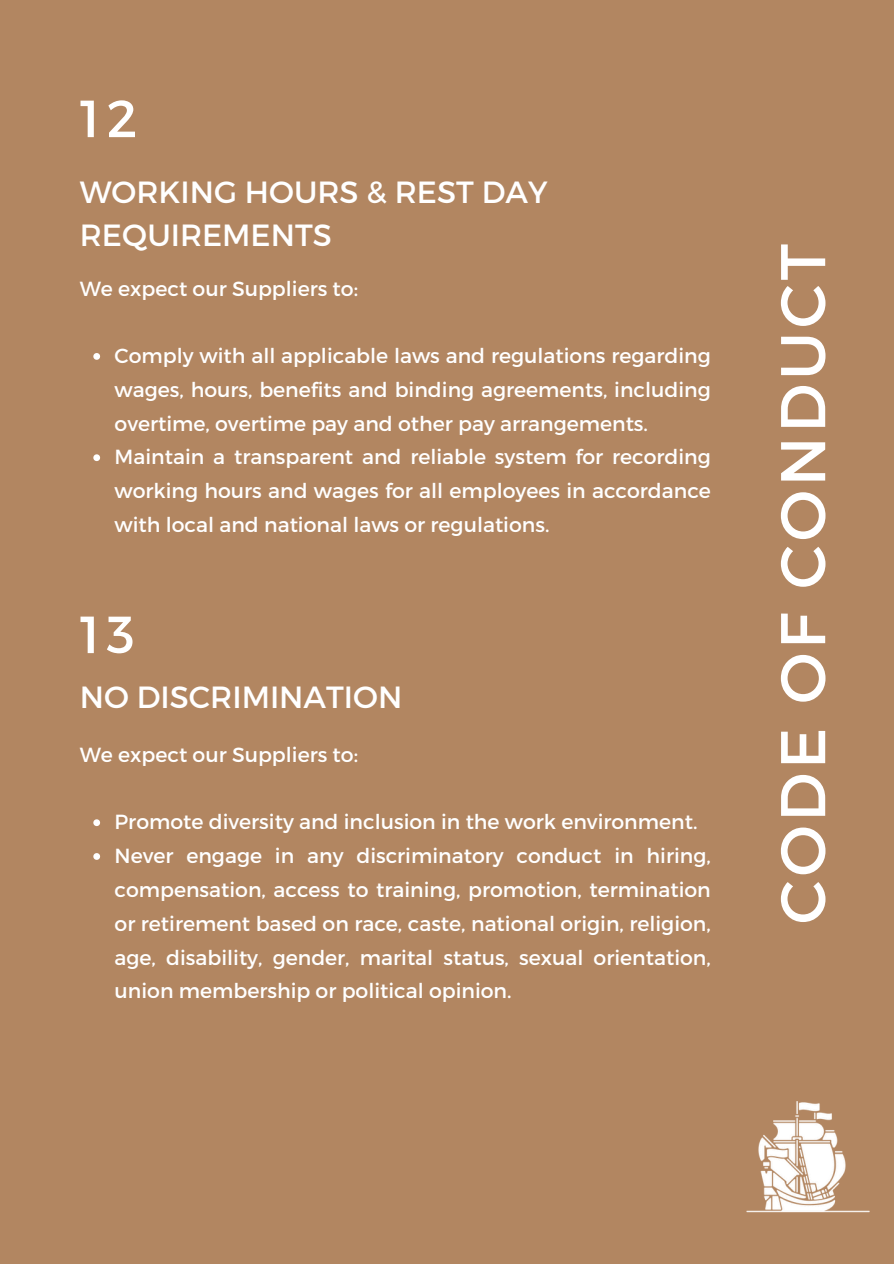
<style>
.page{position:relative;width:894px;height:1264px;background:#fff}
.page>*{position:absolute;margin:0;border:0;box-sizing:border-box;transform-origin:0 0}
.t1{font:63px "Montserrat";letter-spacing:.06em;color:#fff}
.t2{font:52.2px "Montserrat";color:#fff}
.t3{font:30.6px/42.8px "Montserrat";color:#fff}
.t4{font:20.4px/33.8px "Montserrat";color:#fff;text-align:justify}
</style>
<div class="page">
<div style="left:0;top:0;width:893px;height:1263px;background:#b28661"></div>
<img style="left:746px;top:1101px;width:124px;height:112px">
<svg style="left:93px;top:353px;width:7px;height:7px"></svg>
<svg style="left:93px;top:454px;width:7px;height:7px"></svg>
<svg style="left:93px;top:819px;width:7px;height:7px"></svg>
<svg style="left:93px;top:853px;width:7px;height:6px"></svg>
<p class="t2" style="left:80px;top:85px;width:59px">12</p>
<p class="t3" style="left:80px;top:169px;width:469px">WORKING HOURS &amp; REST DAY<br>REQUIREMENTS</p>
<h1 class="t4" style="left:80px;top:270px;width:279px">We expect our Suppliers to:</h1>
<h2 class="t4" style="left:114px;top:338px;width:597px">Comply with all applicable laws and regulations regarding wages, hours, benefits and binding agreements, including overtime, overtime pay and other pay arrangements.</h2>
<p class="t4" style="left:114px;top:439px;width:597px">Maintain a transparent and reliable system for recording working hours and wages for all employees in accordance with local and national laws or regulations.</p>
<p class="t2" style="left:80px;top:600px;width:56px">13</p>
<p class="t3" style="left:80px;top:674px;width:324px">NO DISCRIMINATION</p>
<p class="t4" style="left:80px;top:736px;width:279px">We expect our Suppliers to:</p>
<h2 class="t4" style="left:114px;top:804px;width:584px">Promote diversity and inclusion in the work environment.</h2>
<p class="t4" style="left:114px;top:838px;width:597px">Never engage in any discriminatory conduct in hiring, compensation, access to training, promotion, termination or retirement based on race, caste, national origin, religion, age, disability, gender, marital status, sexual orientation, union membership or political opinion.</p>
<p class="t1" style="left:761px;top:924px;width:681px;rotate:-90deg">CODE OF CONDUCT</p>
</div>
